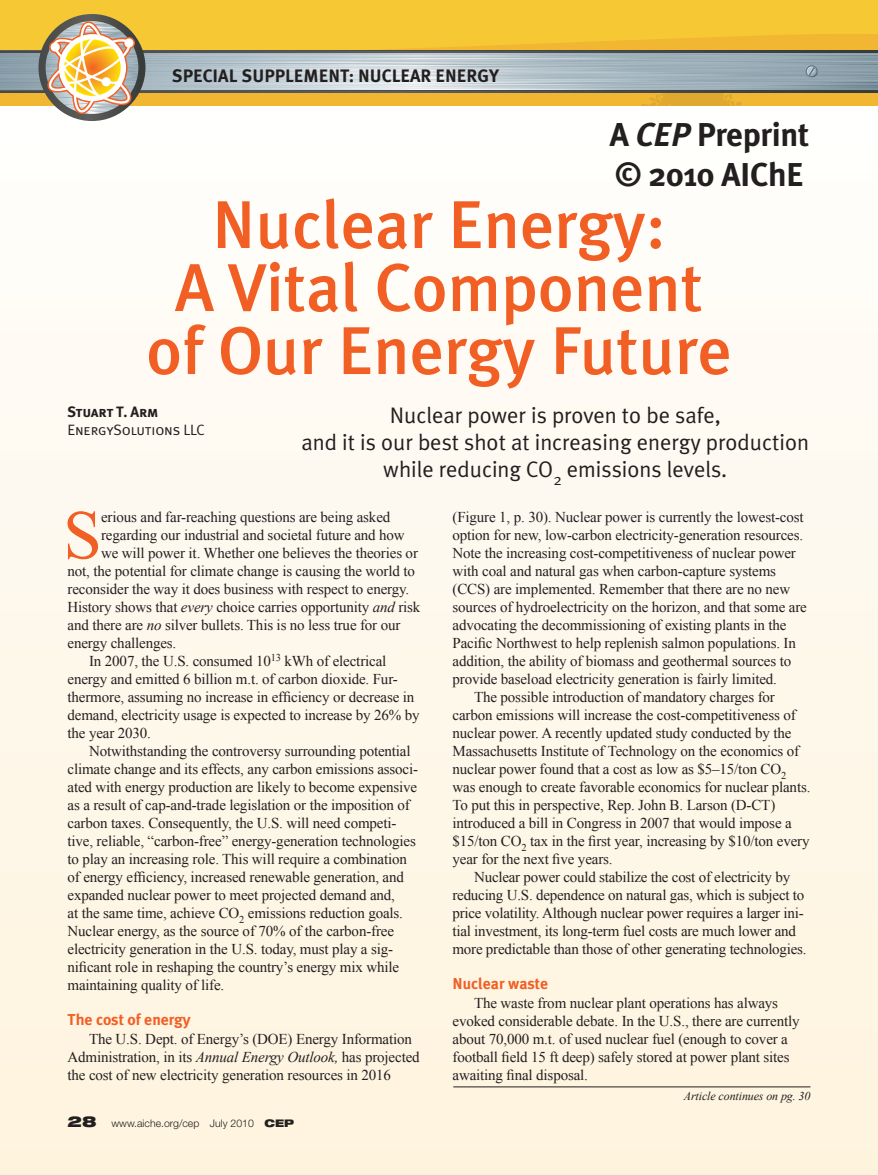
<style>
.page{position:relative;width:878px;height:1175px;background:#fff}
.page>*{position:absolute;margin:0;border:0;box-sizing:border-box;transform-origin:0 0}
.t1{font:69.3px "Times New Roman";color:#f15f24}
.t2{font:500 67.5px/63px "Meta Plus";color:#f15f24;text-align:center}
.t3{font:700 33px/39.6px "Meta Plus";letter-spacing:-.01em;color:#231f20}
.t4{font:22.5px/27px "Meta Plus Normal";color:#231f20;text-align:center}
.t5{font:18px "Meta Plus Bold Caps";color:#231f20}
.t6{font:700 15.75px "Meta Plus";color:#f15f24}
.t7{font:15px/18px "Times New Roman";letter-spacing:-.01em;color:#231f20}
.t8{font:15px "Meta Plus Normal Caps";letter-spacing:-.01em;color:#231f20}
.t9{font:15px "Meta Plus Bold Caps";letter-spacing:-.01em;color:#231f20}
.t10{font:italic 12px "Times New Roman";letter-spacing:-.01em;color:#231f20}
.t11{font:300 10.5px "Helvetica Neue";color:#231f20}
.s1{font-style:italic}
.s2{font-weight:900;font-stretch:expanded;font-size:15px}
.s3{font-weight:900;font-stretch:expanded}
</style>
<div class="page">
<div style="left:0;top:95px;width:878px;height:1079px;background:linear-gradient(to bottom,#fffefc,#fdf3dd)"></div>
<svg style="left:0;top:0;width:878px;height:121px;background:#d7c17a"></svg>
<hr style="left:453px;top:1086px;width:357px;height:1px;background:#231f20">
<p class="t5" style="left:172px;top:65px;width:328px">SPECIAL SUPPLEMENT: NUCLEAR ENERGY</p>
<h3 class="t3" style="left:610px;top:115px;width:200px">A <span class="s1">CEP</span> Preprint © 2010 AIChE</h3>
<h2 class="t2" style="left:146px;top:192px;width:587px">Nuclear Energy:<br>A Vital Component of Our Energy Future</h2>
<p class="t9" style="left:68px;top:403px;width:92px">Stuart T. Arm</p>
<p class="t8" style="left:68px;top:421px;width:139px">EnergySolutions LLC</p>
<h3 class="t4" style="left:301px;top:401px;width:509px">Nuclear power is proven to be safe,<br>and it is our best shot at increasing energy production while reducing CO<sub>2</sub> emissions levels.</h3>
<h1 class="t1" style="left:63px;top:488px;width:40px">S</h1>
<p class="t7" style="left:101px;top:508px;width:291px">erious and far-reaching questions are being asked</p>
<p class="t7" style="left:101px;top:526px;width:305px">regarding our industrial and societal future and how</p>
<p class="t7" style="left:101px;top:544px;width:318px">we will power it. Whether one believes the theories or</p>
<p class="t7" style="left:67px;top:562px;width:349px">not, the potential for climate change is causing the world to</p>
<p class="t7" style="left:67px;top:580px;width:343px">reconsider the way it does business with respect to energy.</p>
<p class="t7" style="left:67px;top:598px;width:354px">History shows that <span class="s1">every</span> choice carries opportunity <span class="s1">and</span> risk</p>
<p class="t7" style="left:67px;top:616px;width:334px">and there are <span class="s1">no</span> silver bullets. This is no less true for our</p>
<p class="t7" style="left:67px;top:634px;width:110px">energy challenges.</p>
<p class="t7" style="left:89px;top:652px;width:299px">In 2007, the U.S. consumed 10<sup>13</sup> kWh of electrical</p>
<p class="t7" style="left:67px;top:670px;width:332px">energy and emitted 6 billion m.t. of carbon dioxide. Fur-</p>
<p class="t7" style="left:67px;top:688px;width:348px">thermore, assuming no increase in efficiency or decrease in</p>
<p class="t7" style="left:67px;top:706px;width:354px">demand, electricity usage is expected to increase by 26% by</p>
<p class="t7" style="left:67px;top:724px;width:85px">the year 2030.</p>
<p class="t7" style="left:89px;top:742px;width:323px">Notwithstanding the controversy surrounding potential</p>
<p class="t7" style="left:67px;top:760px;width:352px">climate change and its effects, any carbon emissions associ-</p>
<p class="t7" style="left:67px;top:778px;width:351px">ated with energy production are likely to become expensive</p>
<p class="t7" style="left:67px;top:796px;width:344px">as a result of cap-and-trade legislation or the imposition of</p>
<p class="t7" style="left:67px;top:814px;width:330px">carbon taxes. Consequently, the U.S. will need competi-</p>
<p class="t7" style="left:67px;top:832px;width:350px">tive, reliable, “carbon-free” energy-generation technologies</p>
<p class="t7" style="left:67px;top:850px;width:341px">to play an increasing role. This will require a combination</p>
<p class="t7" style="left:67px;top:868px;width:338px">of energy efficiency, increased renewable generation, and</p>
<p class="t7" style="left:67px;top:886px;width:329px">expanded nuclear power to meet projected demand and,</p>
<p class="t7" style="left:67px;top:904px;width:337px">at the same time, achieve CO<sub>2</sub> emissions reduction goals.</p>
<p class="t7" style="left:67px;top:922px;width:328px">Nuclear energy, as the source of 70% of the carbon-free</p>
<p class="t7" style="left:67px;top:940px;width:327px">electricity generation in the U.S. today, must play a sig-</p>
<p class="t7" style="left:67px;top:958px;width:333px">nificant role in reshaping the country’s energy mix while</p>
<p class="t7" style="left:67px;top:976px;width:158px">maintaining quality of life.</p>
<p class="t6" style="left:68px;top:1010px;width:125px">The cost of energy</p>
<p class="t7" style="left:68px;top:1030px;width:353px;text-indent:22px">The U.S. Dept. of Energy’s (DOE) Energy Information<br>Administration, in its <span class="s1">Annual Energy Outlook,</span> has projected the cost of new electricity generation resources in 2016</p>
<p class="t11" style="left:68px;top:1117px;width:228px"><span class="s2">28</span> www.aiche.org/cep July 2010 <span class="s3">CEP</span></p>
<p class="t7" style="left:452px;top:508px;width:352px">(Figure 1, p. 30). Nuclear power is currently the lowest-cost</p>
<p class="t7" style="left:452px;top:526px;width:352px">option for new, low-carbon electricity-generation resources.</p>
<p class="t7" style="left:452px;top:544px;width:345px">Note the increasing cost-competitiveness of nuclear power</p>
<p class="t7" style="left:452px;top:562px;width:325px">with coal and natural gas when carbon-capture systems</p>
<p class="t7" style="left:452px;top:580px;width:339px">(CCS) are implemented. Remember that there are no new</p>
<p class="t7" style="left:452px;top:598px;width:356px">sources of hydroelectricity on the horizon, and that some are</p>
<p class="t7" style="left:452px;top:616px;width:335px">advocating the decommissioning of existing plants in the</p>
<p class="t7" style="left:452px;top:634px;width:345px">Pacific Northwest to help replenish salmon populations. In</p>
<p class="t7" style="left:452px;top:652px;width:340px">addition, the ability of biomass and geothermal sources to</p>
<p class="t7" style="left:452px;top:670px;width:326px">provide baseload electricity generation is fairly limited.</p>
<p class="t7" style="left:474px;top:688px;width:302px">The possible introduction of mandatory charges for</p>
<p class="t7" style="left:452px;top:706px;width:345px">carbon emissions will increase the cost-competitiveness of</p>
<p class="t7" style="left:452px;top:724px;width:340px">nuclear power. A recently updated study conducted by the</p>
<p class="t7" style="left:452px;top:742px;width:348px">Massachusetts Institute of Technology on the economics of</p>
<p class="t7" style="left:452px;top:760px;width:335px">nuclear power found that a cost as low as $5–15/ton CO<sub>2</sub></p>
<p class="t7" style="left:452px;top:778px;width:359px">was enough to create favorable economics for nuclear plants.</p>
<p class="t7" style="left:452px;top:796px;width:324px">To put this in perspective, Rep. John B. Larson (D-CT)</p>
<p class="t7" style="left:452px;top:814px;width:341px">introduced a bill in Congress in 2007 that would impose a</p>
<p class="t7" style="left:452px;top:832px;width:358px">$15/ton CO<sub>2</sub> tax in the first year, increasing by $10/ton every</p>
<p class="t7" style="left:452px;top:850px;width:162px">year for the next five years.</p>
<p class="t7" style="left:474px;top:868px;width:317px">Nuclear power could stabilize the cost of electricity by</p>
<p class="t7" style="left:452px;top:886px;width:353px">reducing U.S. dependence on natural gas, which is subject to</p>
<p class="t7" style="left:452px;top:904px;width:352px">price volatility. Although nuclear power requires a larger ini-</p>
<p class="t7" style="left:452px;top:922px;width:345px">tial investment, its long-term fuel costs are much lower and</p>
<p class="t7" style="left:452px;top:940px;width:355px">more predictable than those of other generating technologies.</p>
<p class="t6" style="left:452px;top:974px;width:97px">Nuclear waste</p>
<p class="t7" style="left:452px;top:994px;width:348px;text-indent:22px">The waste from nuclear plant operations has always evoked considerable debate. In the U.S., there are currently about 70,000 m.t. of used nuclear fuel (enough to cover a football field 15 ft deep) safely stored at power plant sites awaiting final disposal.</p>
<p class="t10" style="left:683px;top:1087px;width:128px">Article continues on pg. 30</p>
</div>
